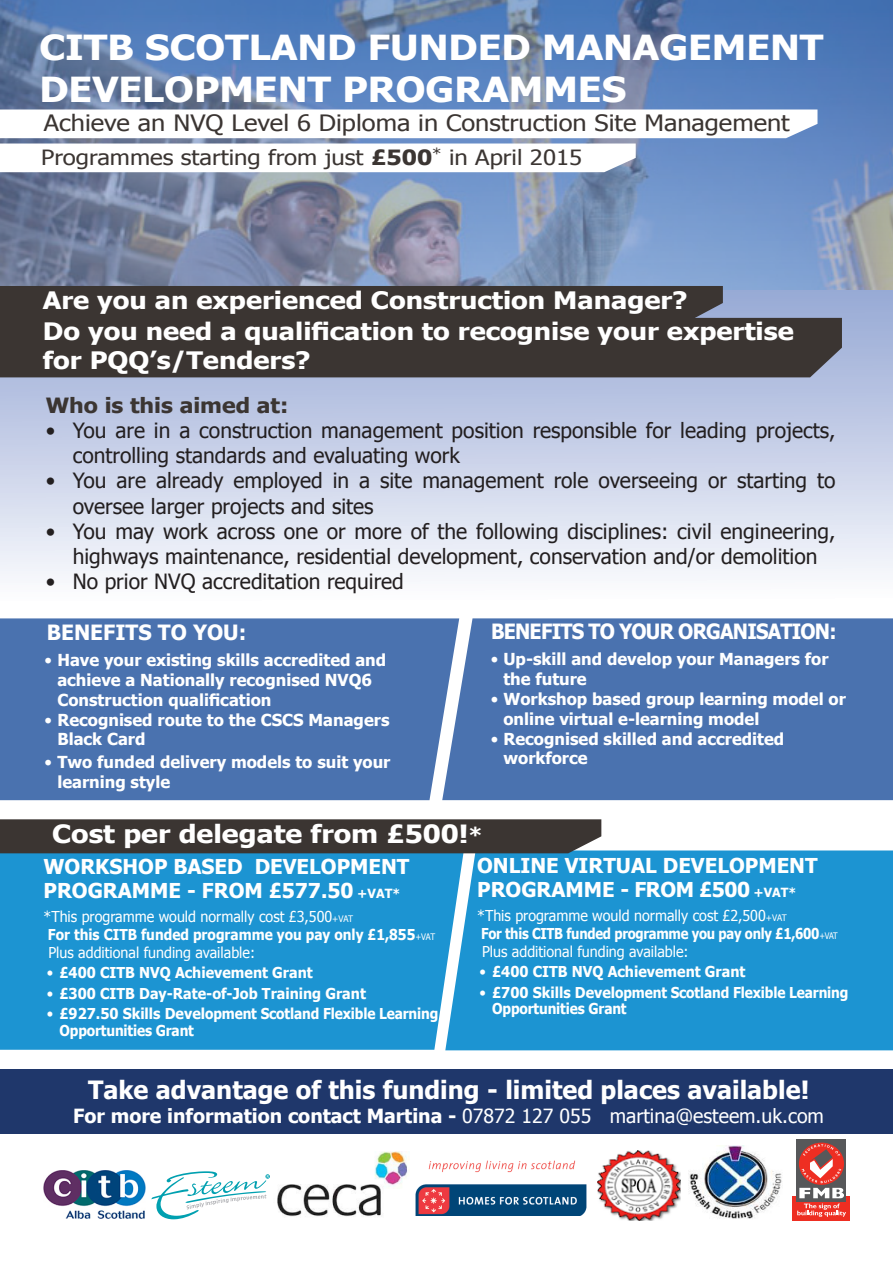
<style>
.page{position:relative;width:893px;height:1263px;background:#fff}
.page>*{position:absolute;margin:0;border:0;box-sizing:border-box;transform-origin:0 0}
.t1{font:700 34.5px/41.4px "Tahoma";color:#fff;scale:1.12 1}
.t2{font:700 25.05px "Tahoma";color:#fff}
.t3{font:700 25.05px "Tahoma";color:#fff;scale:1.13 1}
.t4{font:700 24px "Tahoma";color:#fff;scale:1.13 1}
.t5{font:22.5px "Tahoma";color:#3b3532;scale:1.13 1}
.t6{font:21px/25.2px "Tahoma";color:#231f20}
.t7{font:21px "Tahoma";color:#3b3532;scale:1.14 1}
.t8{font:700 21px "Tahoma";letter-spacing:-.04em;color:#fff;scale:.94 1}
.t9{font:700 21px "Tahoma";color:#3b3532;scale:1.09 1}
.t10{font:700 21px "Tahoma";color:#fff}
.t11{font:700 20.55px/24.6px "Tahoma";color:#fff}
.t12{font:700 19.5px "Tahoma";color:#fff}
.t13{font:700 16.5px/19.8px "Tahoma";color:#fff}
.t14{font:700 15px/16.5px "Tahoma";color:#fff;scale:.95 1}
.t15{font:15px "Tahoma";color:#fff;scale:.95 1}
.t16{font:700 15px "Tahoma";color:#fff;scale:.91 1}
.t17{font:700 15px "Tahoma";letter-spacing:-.02em;color:#fff;scale:.87 1}
.s1{font-weight:700}
.s2{font-weight:400}
.s3{font-size:20.1px}
.s4{font-size:12.6px}
.s5{font-size:9px}
.s6{font-weight:400;font-size:9px}
</style>
<div class="page">
<svg style="left:0;top:289px;width:893px;height:287px"></svg>
<img style="left:0;top:0;width:893px;height:289px">
<svg style="left:0;top:109px;width:817px;height:29px"></svg>
<div style="left:0;top:286px;width:723px;height:32px;background:#3b3532"></div>
<div style="left:0;top:318px;width:842px;height:59px;background:#3b3532"></div>
<svg style="left:0;top:144px;width:636px;height:28px"></svg>
<div style="left:0;top:618px;width:442px;height:182px;background:#4a72af"></div>
<div style="left:442px;top:618px;width:451px;height:182px;background:#4a72af"></div>
<div style="left:0;top:1069px;width:893px;height:65px;background:#1f376b"></div>
<img style="left:43px;top:1170px;width:103px;height:49px">
<svg style="left:151px;top:1171px;width:119px;height:48px"></svg>
<img style="left:277px;top:1151px;width:133px;height:66px">
<img style="left:415px;top:1160px;width:172px;height:56px">
<img style="left:689px;top:1146px;width:93px;height:73px">
<div style="left:792px;top:1196px;width:58px;height:24px;background:#ee2e22"></div>
<div style="left:797px;top:1139px;width:49px;height:62px;background:#57585a"></div>
<svg style="left:799px;top:1142px;width:45px;height:43px"></svg>
<svg style="left:797px;top:1144px;width:49px;height:73px"></svg>
<img style="left:597px;top:1150px;width:83px;height:70px">
<div style="left:0;top:853px;width:445px;height:197px;background:#1c94d2"></div>
<div style="left:445px;top:850px;width:448px;height:200px;background:#1c94d2"></div>
<div style="left:0;top:819px;width:601px;height:34px;background:#3b3532"></div>
<p class="t1" style="left:39px;top:25px;width:702px">CITB SCOTLAND FUNDED MANAGEMENT<br>DEVELOPMENT PROGRAMMES</p>
<p class="t5" style="left:44px;top:108px;width:662px">Achieve an NVQ Level 6 Diploma in Construction Site Management</p>
<p class="t7" style="left:41px;top:143px;width:476px">Programmes starting from just <span class="s1">£500</span><sup>*</sup> in April 2015</p>
<p class="t4" style="left:43px;top:283px;width:572px">Are you an experienced Construction Manager?</p>
<p class="t4" style="left:43px;top:315px;width:666px">Do you need a qualification to recognise your expertise</p>
<p class="t4" style="left:43px;top:344px;width:238px">for PQQ’s/Tenders?</p>
<p class="t9" style="left:46px;top:390px;width:224px">Who is this aimed at:</p>
<p class="t6" style="left:73px;top:417px;width:764px;text-indent:-27px">• You are in a construction management position responsible for leading projects, controlling standards and evaluating work</p>
<p class="t6" style="left:73px;top:467px;width:764px;text-indent:-27px">• You are already employed in a site management role overseeing or starting to oversee larger projects and sites</p>
<p class="t6" style="left:46px;top:518px;width:791px;text-align:center">• You may work across one or more of the following disciplines: civil engineering, highways maintenance, residential development, conservation and/or demolition</p>
<p class="t6" style="left:46px;top:568px;width:360px">• No prior NVQ accreditation required</p>
<p class="t10" style="left:47px;top:617px;width:201px">BENEFITS TO YOU:</p>
<p class="t13" style="left:57px;top:649px;width:330px;text-indent:-13px"><span class="s2">•</span> Have your existing skills accredited and achieve a Nationally recognised NVQ6<br>Construction qualification</p>
<p class="t13" style="left:57px;top:709px;width:334px;text-indent:-13px"><span class="s2">•</span> Recognised route to the CSCS Managers<br>Black Card</p>
<p class="t13" style="left:57px;top:751px;width:335px;text-indent:-13px"><span class="s2">•</span> Two funded delivery models to suit your learning style</p>
<p class="t8" style="left:491px;top:617px;width:369px">BENEFITS TO YOUR ORGANISATION:</p>
<p class="t13" style="left:503px;top:648px;width:327px;text-indent:-13px"><span class="s2">•</span> Up-skill and develop your Managers for the future</p>
<p class="t13" style="left:503px;top:688px;width:344px;text-indent:-13px"><span class="s2">•</span> Workshop based group learning model or online virtual e-learning model</p>
<p class="t13" style="left:503px;top:728px;width:282px;text-indent:-13px"><span class="s2">•</span> Recognised skilled and accredited workforce</p>
<p class="t3" style="left:52px;top:816px;width:383px">Cost per delegate from £500!<span class="s3">*</span></p>
<p class="t11" style="left:44px;top:853px;width:367px">WORKSHOP BASED DEVELOPMENT</p>
<p class="t11" style="left:44px;top:877px;width:358px">PROGRAMME - FROM £577.50 <span class="s4">+VAT*</span></p>
<p class="t15" style="left:44px;top:906px;width:327px">*This programme would normally cost £3,500<span class="s5">+VAT</span></p>
<p class="t16" style="left:48px;top:924px;width:427px">For this CITB funded programme you pay only £1,855<span class="s6">+VAT</span></p>
<p class="t15" style="left:48px;top:942px;width:219px">Plus additional funding available:</p>
<p class="t14" style="left:47px;top:963px;width:281px"><span class="s2">•</span> £400 CITB NVQ Achievement Grant</p>
<p class="t14" style="left:47px;top:984px;width:337px"><span class="s2">•</span> £300 CITB Day-Rate-of-Job Training Grant</p>
<p class="t14" style="left:60px;top:1005px;width:400px;text-indent:-13px"><span class="s2">•</span> £927.50 Skills Development Scotland Flexible Learning<br>Opportunities Grant</p>
<p class="t11" style="left:477px;top:852px;width:342px">ONLINE VIRTUAL DEVELOPMENT<br>PROGRAMME - FROM £500 <span class="s4">+VAT*</span></p>
<p class="t15" style="left:477px;top:905px;width:327px">*This programme would normally cost £2,500<span class="s5">+VAT</span></p>
<p class="t17" style="left:481px;top:923px;width:412px">For this CITB funded programme you pay only £1,600<span class="s6">+VAT</span></p>
<p class="t15" style="left:482px;top:941px;width:219px">Plus additional funding available:</p>
<p class="t14" style="left:479px;top:962px;width:281px"><span class="s2">•</span> £400 CITB NVQ Achievement Grant</p>
<p class="t14" style="left:492px;top:983px;width:376px;text-indent:-13px"><span class="s2">•</span> £700 Skills Development Scotland Flexible Learning<br>Opportunities Grant</p>
<p class="t2" style="left:88px;top:1072px;width:723px">Take advantage of this funding - limited places available!</p>
<p class="t12" style="left:73px;top:1102px;width:752px">For more information contact Martina - <span class="s2">07872 127 055 martina@esteem.uk.com</span></p>
</div>
